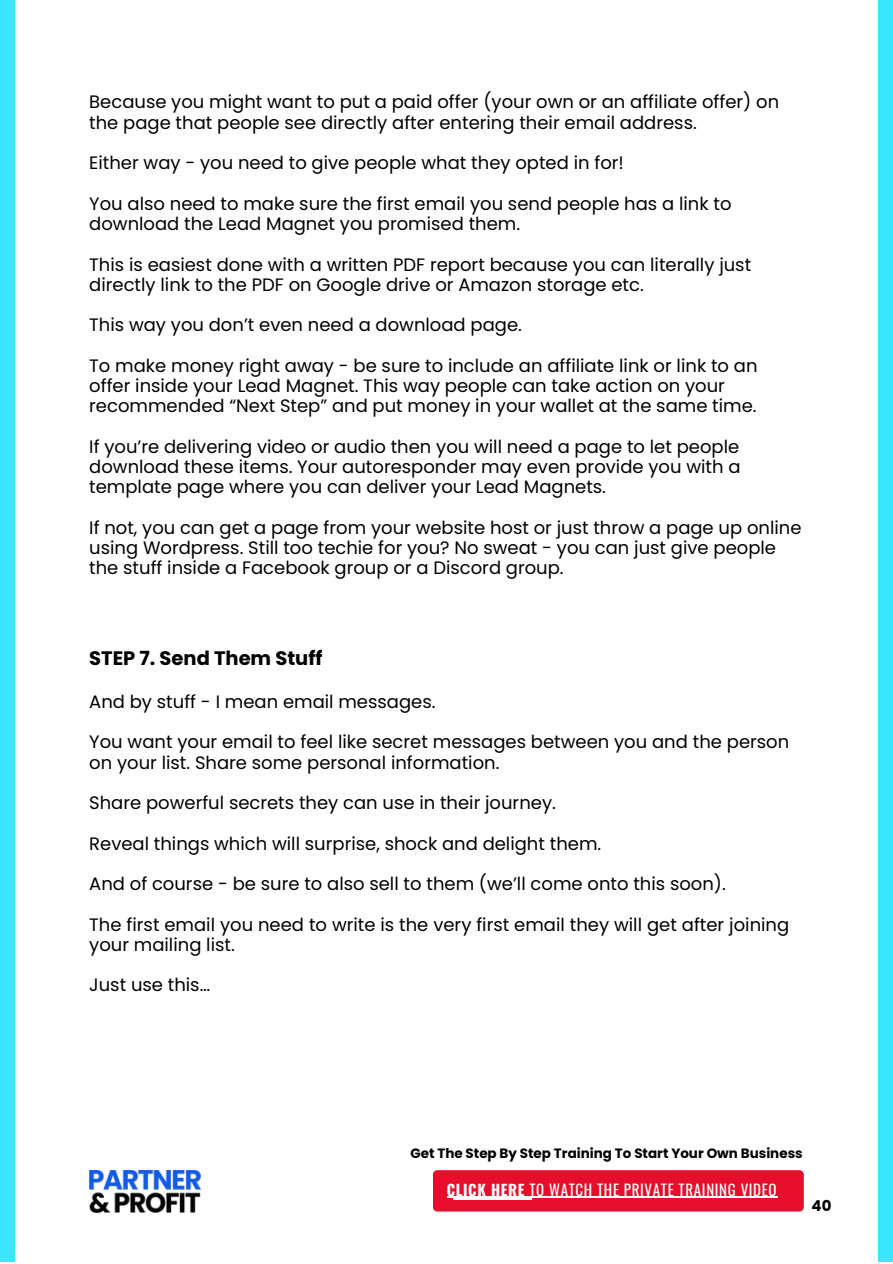
<style>
.page{position:relative;width:893px;height:1264px;background:#fff}
.page>*{position:absolute;margin:0;border:0;box-sizing:border-box;transform-origin:0 0}
.t1{font:700 19.5px "Poppins";color:#000}
.t2{font:18px/20.2px "Poppins";color:#000}
.t3{font:15px "Oswald";letter-spacing:.045em;color:#fff}
.t4{font:700 15px "Poppins";color:#000}
.t5{font:700 13.5px "Poppins";color:#000}
.s1{font-weight:700}
</style>
<div class="page">
<div style="left:0;top:0;width:15px;height:1261px;background:#3ae5fe"></div>
<div style="left:878px;top:0;width:14px;height:1261px;background:#3ae5fe"></div>
<div style="left:433px;top:1170px;width:370px;height:41px;background:#e60e2a"></div>
<hr style="left:453px;top:1198px;width:78px;height:1px;background:#fff">
<img style="left:89px;top:1170px;width:112px;height:42px">
<hr style="left:446px;top:1196px;width:79px;height:1px;background:#fff">
<hr style="left:525px;top:1196px;width:252px;height:1px;background:#fff">
<h2 class="t2" style="left:89px;top:92px;width:691px">Because you might want to put a paid offer (your own or an affiliate offer) on the page that people see directly after entering their email address.</h2>
<h1 class="t2" style="left:89px;top:153px;width:536px">Either way - you need to give people what they opted in for!</h1>
<h2 class="t2" style="left:89px;top:193px;width:643px">You also need to make sure the first email you send people has a link to download the Lead Magnet you promised them.</h2>
<h2 class="t2" style="left:89px;top:254px;width:663px">This is easiest done with a written PDF report because you can literally just directly link to the PDF on Google drive or Amazon storage etc.</h2>
<h2 class="t2" style="left:89px;top:315px;width:434px">This way you don’t even need a download page.</h2>
<h2 class="t2" style="left:89px;top:355px;width:669px">To make money right away - be sure to include an affiliate link or link to an offer inside your Lead Magnet. This way people can take action on your recommended “Next Step” and put money in your wallet at the same time.</h2>
<h2 class="t2" style="left:89px;top:436px;width:652px;text-align:justify">If you’re delivering video or audio then you will need a page to let people download these items. Your autoresponder may even provide you with a template page where you can deliver your Lead Magnets.</h2>
<h2 class="t2" style="left:89px;top:517px;width:713px">If not, you can get a page from your website host or just throw a page up online using Wordpress. Still too techie for you? No sweat - you can just give people the stuff inside a Facebook group or a Discord group.</h2>
<h2 class="t1" style="left:89px;top:644px;width:235px">STEP 7. Send Them Stuff</h2>
<h2 class="t2" style="left:89px;top:691px;width:348px">And by stuff - I mean email messages.</h2>
<h2 class="t2" style="left:89px;top:732px;width:701px">You want your email to feel like secret messages between you and the person on your list. Share some personal information.</h2>
<h2 class="t2" style="left:89px;top:792px;width:468px">Share powerful secrets they can use in their journey.</h2>
<h2 class="t2" style="left:89px;top:833px;width:513px">Reveal things which will surprise, shock and delight them.</h2>
<h2 class="t2" style="left:89px;top:873px;width:638px">And of course - be sure to also sell to them (we’ll come onto this soon).</h2>
<h2 class="t2" style="left:89px;top:914px;width:701px">The first email you need to write is the very first email they will get after joining your mailing list.</h2>
<h2 class="t2" style="left:89px;top:975px;width:122px">Just use this…</h2>
<h3 class="t5" style="left:410px;top:1143px;width:394px">Get The Step By Step Training To Start Your Own Business</h3>
<p class="t3" style="left:446px;top:1177px;width:331px"><span class="s1">CLICK HERE</span> TO WATCH THE PRIVATE TRAINING VIDEO</p>
<p class="t4" style="left:811px;top:1194px;width:21px">40</p>
</div>
